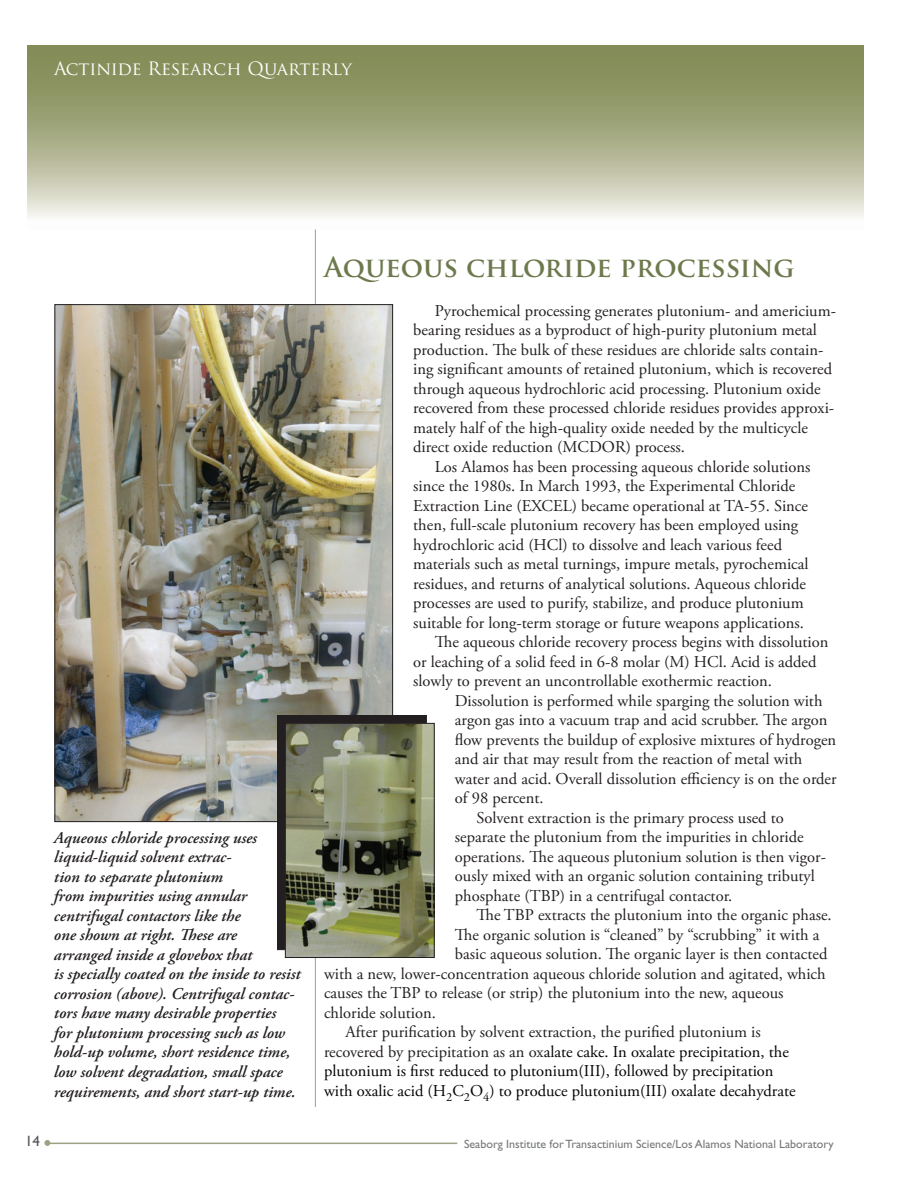
<style>
.page{position:relative;width:918px;height:1188px;background:#fff}
.page>*{position:absolute;margin:0;border:0;box-sizing:border-box;transform-origin:0 0}
.t1{font:700 27px "Trajan Pro";color:#6d794d}
.t2{font:18px "Trajan Pro";color:#fff}
.t3{font:16.5px "Adobe Garamond Pro";color:#231f20}
.t4{font:italic 600 16.5px/19.5px "Adobe Garamond Pro";color:#231f20}
.t5{font:16.5px "Adobe Garamond Pro";color:#040503}
.t6{font:15px "Gill Sans";color:#57585a}
.t7{font:12px "Gill Sans";color:#76787b}
.s1{color:#231f20}
</style>
<div class="page">
<svg style="left:27px;top:45px;width:837px;height:173px;background:#abb08b"></svg>
<hr style="left:50px;top:1143px;width:407px;height:1px;background:#9da284">
<svg style="left:44px;top:1140px;width:6px;height:6px"></svg>
<hr style="left:315px;top:230px;width:1px;height:877px;background:#9da284">
<img style="left:56px;top:306px;width:335px;height:514px">
<div style="left:277px;top:715px;width:150px;height:235px;background:#231f20"></div>
<img style="left:287px;top:725px;width:146px;height:231px">
<div style="left:285px;top:723px;width:150px;height:235px;border:1px solid #231f20"></div>
<p class="t2" style="left:54px;top:57px;width:299px">Actinide Research Quarterly</p>
<p class="t4" style="left:54px;top:829px;width:248px">Aqueous chloride processing uses liquid-liquid solvent extrac-<br>tion to separate plutonium<br>from impurities using annular centrifugal contactors like the<br>one shown at right. These are<br>arranged inside a glovebox that<br>is specially coated on the inside to resist corrosion (above). Centrifugal contac&shy;tors have many desirable properties<br>for plutonium processing such as low hold-up volume, short residence time, low solvent degradation, small space requirements, and short start-up time.</p>
<h1 class="t1" style="left:324px;top:250px;width:472px">Aqueous chloride processing</h1>
<p class="t3" style="left:435px;top:301px;width:403px">Pyrochemical processing generates plutonium- and americium-</p>
<p class="t3" style="left:413px;top:320px;width:405px">bearing residues as a byproduct of high-purity plutonium metal</p>
<p class="t3" style="left:413px;top:340px;width:412px">production. The bulk of these residues are chloride salts contain-</p>
<p class="t3" style="left:413px;top:359px;width:420px">ing significant amounts of retained plutonium, which is recovered</p>
<p class="t3" style="left:413px;top:379px;width:409px">through aqueous hydrochloric acid processing. Plutonium oxide</p>
<p class="t3" style="left:413px;top:398px;width:422px">recovered from these processed chloride residues provides approxi-</p>
<p class="t3" style="left:413px;top:418px;width:396px">mately half of the high-quality oxide needed by the multicycle</p>
<p class="t3" style="left:413px;top:437px;width:273px">direct oxide reduction (MCDOR) process.</p>
<p class="t3" style="left:435px;top:457px;width:377px">Los Alamos has been processing aqueous chloride solutions</p>
<p class="t3" style="left:413px;top:476px;width:384px">since the 1980s. In March 1993, the Experimental Chloride</p>
<p class="t3" style="left:413px;top:496px;width:396px">Extraction Line (EXCEL) became operational at TA-55. Since</p>
<p class="t3" style="left:413px;top:515px;width:387px">then, full-scale plutonium recovery has been employed using</p>
<p class="t3" style="left:413px;top:535px;width:370px">hydrochloric acid (HCl) to dissolve and leach various feed</p>
<p class="t3" style="left:413px;top:554px;width:397px">materials such as metal turnings, impure metals, pyrochemical</p>
<p class="t3" style="left:413px;top:574px;width:394px">residues, and returns of analytical solutions. Aqueous chloride</p>
<p class="t3" style="left:413px;top:593px;width:392px">processes are used to purify, stabilize, and produce plutonium</p>
<p class="t3" style="left:413px;top:613px;width:392px">suitable for long-term storage or future weapons applications.</p>
<p class="t3" style="left:435px;top:632px;width:395px">The aqueous chloride recovery process begins with dissolution</p>
<p class="t3" style="left:413px;top:652px;width:405px">or leaching of a solid feed in 6-8 molar (M) HCl. Acid is added</p>
<p class="t3" style="left:413px;top:671px;width:360px">slowly to prevent an uncontrollable exothermic reaction.</p>
<p class="t3" style="left:455px;top:691px;width:369px">Dissolution is performed while sparging the solution with</p>
<p class="t3" style="left:455px;top:710px;width:374px">argon gas into a vacuum trap and acid scrubber. The argon</p>
<p class="t3" style="left:455px;top:730px;width:383px">flow prevents the buildup of explosive mixtures of hydrogen</p>
<p class="t3" style="left:455px;top:749px;width:349px">and air that may result from the reaction of metal with</p>
<p class="t3" style="left:455px;top:769px;width:383px">water and acid. Overall dissolution efficiency is on the order</p>
<p class="t3" style="left:455px;top:788px;width:90px">of 98 percent.</p>
<p class="t3" style="left:476px;top:808px;width:309px">Solvent extraction is the primary process used to</p>
<p class="t3" style="left:455px;top:827px;width:350px">separate the plutonium from the impurities in chloride</p>
<p class="t3" style="left:455px;top:847px;width:373px">operations. The aqueous plutonium solution is then vigor-</p>
<p class="t3" style="left:455px;top:866px;width:361px">ously mixed with an organic solution containing tributyl</p>
<p class="t3" style="left:455px;top:886px;width:279px">phosphate (TBP) in a centrifugal contactor.</p>
<p class="t3" style="left:476px;top:905px;width:357px">The TBP extracts the plutonium into the organic phase.</p>
<p class="t3" style="left:455px;top:925px;width:366px">The organic solution is “cleaned” by “scrubbing” it with a</p>
<p class="t3" style="left:455px;top:944px;width:374px">basic aqueous solution. The organic layer is then contacted</p>
<p class="t3" style="left:324px;top:964px;width:503px">with a new, lower-concentration aqueous chloride solution and agitated, which</p>
<p class="t3" style="left:324px;top:983px;width:461px">causes the TBP to release (or strip) the plutonium into the new, aqueous</p>
<p class="t3" style="left:324px;top:1003px;width:113px">chloride solution.</p>
<p class="t3" style="left:346px;top:1022px;width:417px">After purification by solvent extraction, the purified plutonium is</p>
<p class="t5" style="left:324px;top:1042px;width:466px"><span class="s1">recovered by precipitation as an ox</span>alate cake. In oxalate precipitation, the</p>
<p class="t5" style="left:324px;top:1061px;width:451px">plutonium is first reduced to plutonium(III), followed by precipitation</p>
<p class="t5" style="left:324px;top:1081px;width:473px">with oxalic acid (H<sub>2</sub>C<sub>2</sub>O<sub>4</sub>) to produce plutonium(III) oxalate decahydrate</p>
<p class="t6" style="left:25px;top:1132px;width:16px">14</p>
<p class="t7" style="left:464px;top:1137px;width:371px">Seaborg Institute for Transactinium Science/Los Alamos National Laboratory</p>
</div>
